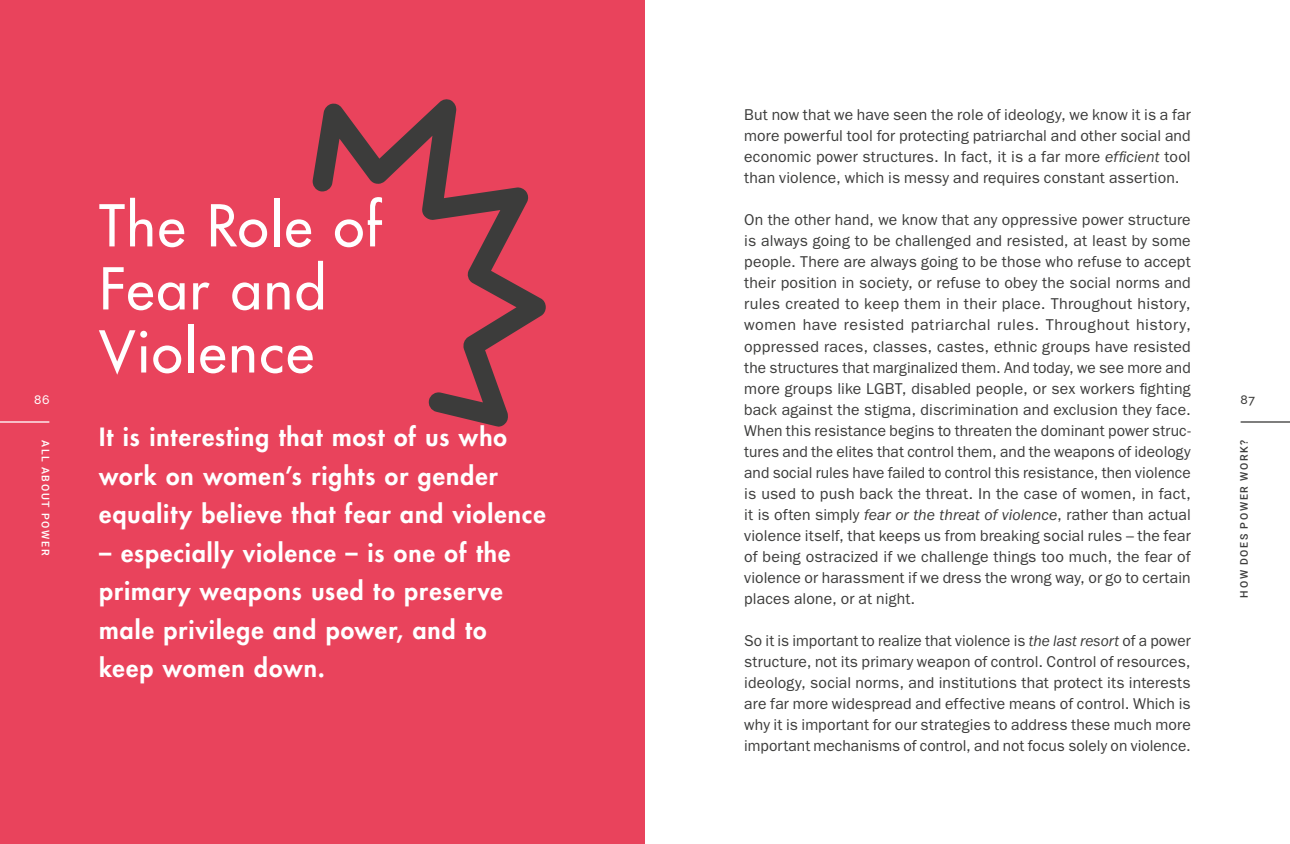
<style>
.page{position:relative;width:1290px;height:844px;background:#fff}
.page>*{position:absolute;margin:0;border:0;box-sizing:border-box;transform-origin:0 0}
.t1{font:500 56px/63px "Futura Std";letter-spacing:.035em;color:#fff}
.t2{font:800 24.5px/38.5px "Futura Std";letter-spacing:.045em;color:#fff}
.t3{font:15.75px/21px "ITC Franklin Gothic Std";letter-spacing:.005em;color:#3c3c3b;text-align:justify}
.t4{font:500 12.25px "Raleway";color:#3c3c3b}
.t5{font:500 12.25px "Raleway";color:#fff}
.t6{font:500 10.5px "Roboto";letter-spacing:.165em;color:#3c3c3b}
.t7{font:500 10.5px "Roboto";letter-spacing:.17em;color:#fff}
.s1{font-style:italic}
</style>
<div class="page">
<hr style="left:1241px;top:421px;width:49px;height:1px;background:#3c3c3b">
<div style="left:0;top:0;width:645px;height:843px;background:#e9435c"></div>
<svg style="left:312px;top:99px;width:234px;height:327px"></svg>
<hr style="left:0;top:421px;width:49px;height:1px;background:#fff">
<p class="t3" style="left:744px;top:104px;width:448px">But now that we have seen the role of ideology, we know it is a far more powerful tool for protecting patriarchal and other social and economic power structures. In fact, it is a far more <span class="s1">efficient</span> tool than violence, which is messy and requires constant assertion.</p>
<p class="t3" style="left:744px;top:209px;width:448px">On the other hand, we know that any oppressive power structure is always going to be challenged and resisted, at least by some people. There are always going to be those who refuse to accept their position in society, or refuse to obey the social norms and rules created to keep them in their place. Throughout history, women have resisted patriarchal rules. Throughout history, oppressed races, classes, castes, ethnic groups have resisted the structures that marginalized them. And today, we see more and more groups like LGBT, disabled people, or sex workers fighting back against the stigma, discrimination and exclusion they face.<br>When this resistance begins to threaten the dominant power struc&shy;tures and the elites that control them, and the weapons of ideology and social rules have failed to control this resistance, then violence is used to push back the threat. In the case of women, in fact, it is often simply <span class="s1">fear or the threat of violence</span>, rather than actual violence itself, that keeps us from breaking social rules – the fear of being ostracized if we challenge things too much, the fear of violence or harassment if we dress the wrong way, or go to certain places alone, or at night.</p>
<p class="t3" style="left:744px;top:629px;width:448px">So it is important to realize that violence is <span class="s1">the last resort</span> of a power structure, not its primary weapon of control. Control of resources, ideology, social norms, and institutions that protect its interests are far more widespread and effective means of control. Which is why it is important for our strategies to address these much more important mechanisms of control, and not focus solely on violence.</p>
<h1 class="t1" style="left:99px;top:194px;width:283px">The Role of<br>Fear and<br>Violence</h1>
<p class="t5" style="left:34px;top:392px;width:17px">86</p>
<p class="t7" style="left:53px;top:439px;width:117px;rotate:90deg">ALL ABOUT POWER</p>
<p class="t6" style="left:1237px;top:597px;width:159px;rotate:-90deg">HOW DOES POWER WORK?</p>
<p class="t4" style="left:1240px;top:392px;width:16px">87</p>
<h2 class="t2" style="left:99px;top:417px;width:448px">It is interesting that most of us who work on women’s rights or gender equality believe that fear and violence</h2>
<h2 class="t2" style="left:99px;top:533px;width:413px">– especially violence – is one of the primary weapons used to preserve male privilege and power, and to keep women down.</h2>
</div>
